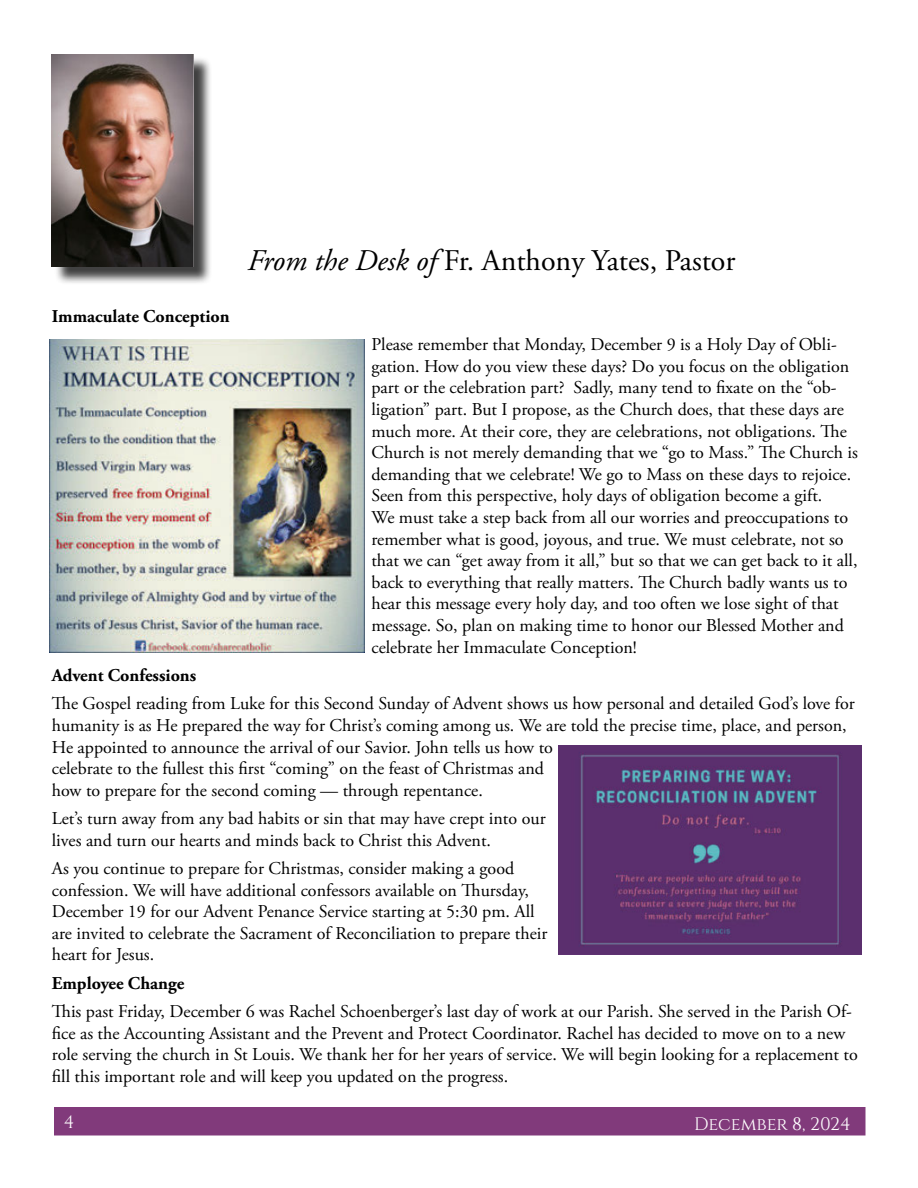
<style>
.page{position:relative;width:918px;height:1188px;background:#fff}
.page>*{position:absolute;margin:0;border:0;box-sizing:border-box;transform-origin:0 0}
.Directory_Name{font:30px "Adobe Garamond Pro";color:#000}
.Pastor_Letter_body{font:18px/21.6px "Adobe Garamond Pro";color:#000}
.Pastor_Letter_body-2{font:700 18px "Adobe Garamond Pro";color:#000}
.t1{font:18px "Nstjkx Cinzel";color:#fff}
.t2{font:18px "Drnkdm Cinzel";color:#fff}
.s1{font-style:italic}
</style>
<div class="page">
<div style="left:55px;top:1108px;width:810px;height:27px;background:#813a7b"></div>
<div style="left:54px;top:1107px;width:812px;height:29px;border:2px solid #813a7b"></div>
<div style="left:54px;top:56px;width:158px;height:229px;background:#000;opacity:.75"></div>
<img style="left:52px;top:54px;width:142px;height:213px">
<img style="left:50px;top:339px;width:315px;height:314px">
<img style="left:558px;top:746px;width:304px;height:208px">
<p class="Pastor_Letter_body-2" style="left:52px;top:306px;width:179px">Immaculate Conception</p>
<p class="Directory_Name" style="left:248px;top:242px;width:489px"><span class="s1">From the Desk of</span> Fr. Anthony Yates, Pastor</p>
<p class="Pastor_Letter_body" style="left:371px;top:334px;width:488px">Please remember that Monday, December 9 is a Holy Day of Obli&shy;gation. How do you view these days? Do you focus on the obligation part or the celebration part? Sadly, many tend to fixate on the “ob&shy;ligation” part. But I propose, as the Church does, that these days are much more. At their core, they are celebrations, not obligations. The Church is not merely demanding that we “go to Mass.” The Church is demanding that we celebrate! We go to Mass on these days to rejoice.<br>Seen from this perspective, holy days of obligation become a gift.<br>We must take a step back from all our worries and preoccupations to remember what is good, joyous, and true. We must celebrate, not so that we can “get away from it all,” but so that we can get back to it all, back to everything that really matters. The Church badly wants us to hear this message every holy day, and too often we lose sight of that message. So, plan on making time to honor our Blessed Mother and celebrate her Immaculate Conception!</p>
<p class="Pastor_Letter_body-2" style="left:52px;top:665px;width:146px">Advent Confessions</p>
<p class="Pastor_Letter_body" style="left:52px;top:694px;width:805px">The Gospel reading from Luke for this Second Sunday of Advent shows us how personal and detailed God’s love for humanity is as He prepared the way for Christ’s coming among us. We are told the precise time, place, and person, He appointed to announce the arrival of our Savior. John tells us how to<br>celebrate to the fullest this first “coming” on the feast of Christmas and<br>how to prepare for the second coming — through repentance.</p>
<p class="Pastor_Letter_body" style="left:52px;top:808px;width:495px">Let’s turn away from any bad habits or sin that may have crept into our lives and turn our hearts and minds back to Christ this Advent.</p>
<p class="Pastor_Letter_body" style="left:52px;top:858px;width:497px">As you continue to prepare for Christmas, consider making a good confession. We will have additional confessors available on Thursday, December 19 for our Advent Penance Service starting at 5:30 pm. All are invited to celebrate the Sacrament of Reconciliation to prepare their heart for Jesus.</p>
<p class="Pastor_Letter_body-2" style="left:52px;top:973px;width:134px">Employee Change</p>
<p class="Pastor_Letter_body" style="left:52px;top:1001px;width:808px">This past Friday, December 6 was Rachel Schoenberger’s last day of work at our Parish. She served in the Parish Of&shy;fice as the Accounting Assistant and the Prevent and Protect Coordinator. Rachel has decided to move on to a new role serving the church in St Louis. We thank her for her years of service. We will begin looking for a replacement to fill this important role and will keep you updated on the progress.</p>
<p class="t2" style="left:64px;top:1111px;width:12px">4</p>
<p class="t1" style="left:694px;top:1114px;width:158px">December 8, 2024</p>
</div>
